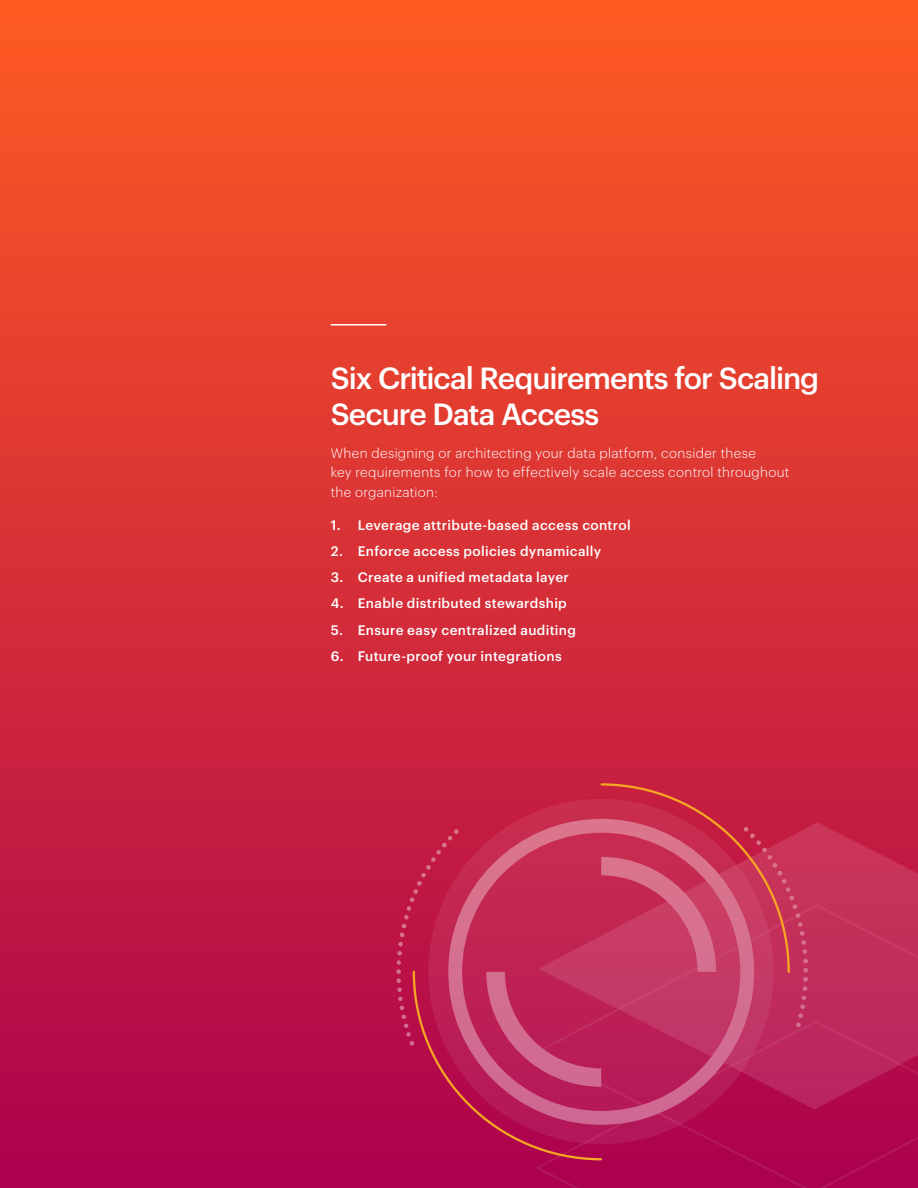
<style>
.page{position:relative;width:918px;height:1188px;background:#fff}
.page>*{position:absolute;margin:0;border:0;box-sizing:border-box;transform-origin:0 0}
.t1{font:500 30px/36px "Graphik";letter-spacing:-.035em;color:#fff}
.t2{font:500 13.5px "Graphik";letter-spacing:.025em;color:#fff}
.t3{font:300 13.5px/19.5px "Graphik";letter-spacing:.025em;color:#fff}
</style>
<div class="page">
<div style="left:0;top:0;width:918px;height:1188px;background:linear-gradient(to bottom,#ff5b21,#ab014f)"></div>
<hr style="left:331px;top:324px;width:55px;height:2px;background:#fff">
<svg style="left:808px;top:822px;width:110px;height:198px;background:#c42d57"></svg>
<svg style="left:534px;top:1020px;width:384px;height:168px;background:#b10d52"></svg>
<svg style="left:396px;top:783px;width:412px;height:377px;background:#c12b59"></svg>
<h1 class="t1" style="left:331px;top:357px;width:490px">Six Critical Requirements for Scaling<br>Secure Data Access</h1>
<p class="t3" style="left:331px;top:442px;width:460px">When designing or architecting your data platform, consider these<br>key requirements for how to effectively scale access control throughout the organization:</p>
<p class="t2" style="left:331px;top:515px;width:301px">1. Leverage attribute-based access control</p>
<p class="t2" style="left:331px;top:541px;width:272px">2. Enforce access policies dynamically</p>
<p class="t2" style="left:331px;top:567px;width:240px">3. Create a unified metadata layer</p>
<p class="t2" style="left:331px;top:593px;width:238px">4. Enable distributed stewardship</p>
<p class="t2" style="left:331px;top:620px;width:247px">5. Ensure easy centralized auditing</p>
<p class="t2" style="left:331px;top:646px;width:233px">6. Future-proof your integrations</p>
</div>
